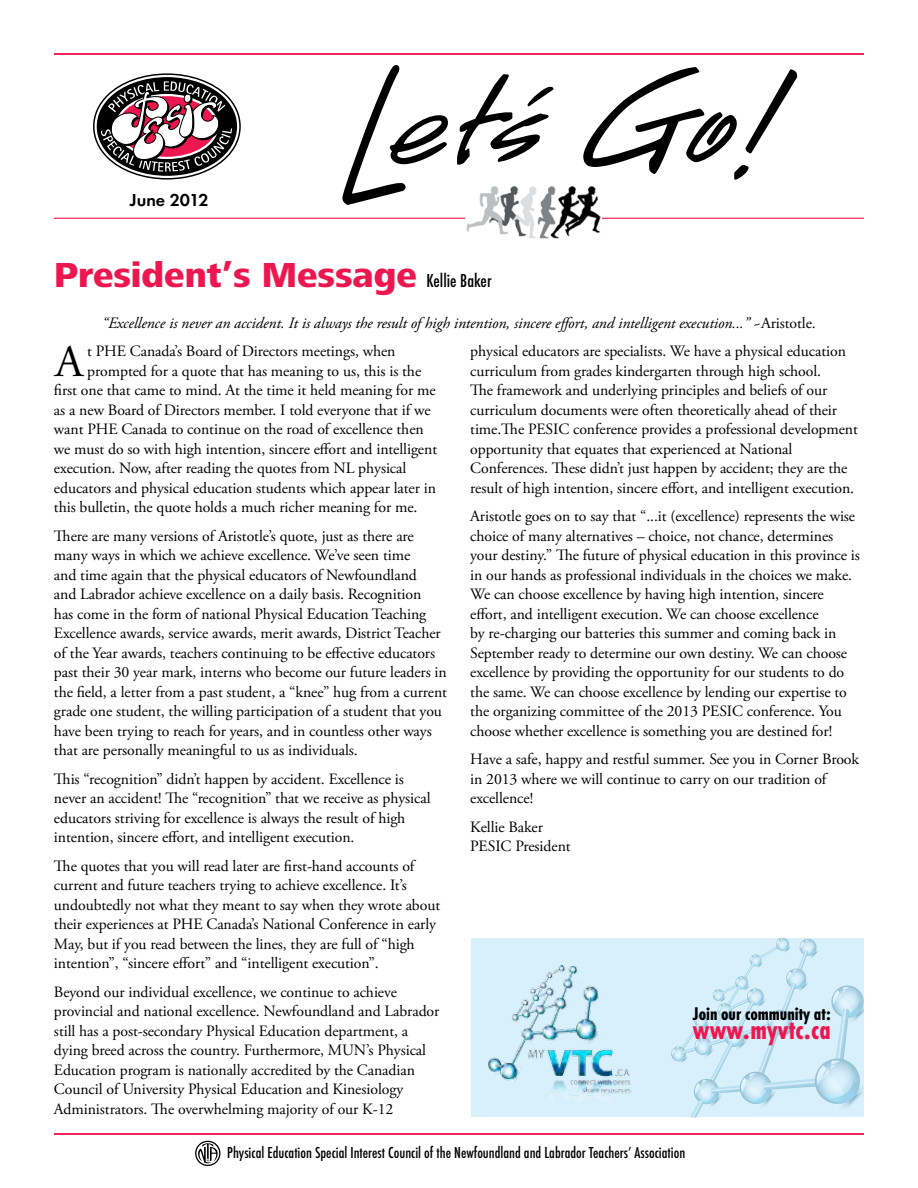
<style>
.page{position:relative;width:918px;height:1188px;background:#fff}
.page>*{position:absolute;margin:0;border:0;box-sizing:border-box;transform-origin:0 0}
.t1{font:45.15px "Adobe Garamond Pro";color:#000}
.t2{font:800 36px "Frutiger Next LT";color:#ed174f}
.t3{font:700 28.5px "Function Cond";letter-spacing:.01em;color:#ed174f}
.t4{font:700 19.05px "Function Cond";color:#000}
.t5{font:700 18px "Function";color:#000}
.t6{font:16.5px "Function Cond";color:#000}
.t7{font:15.75px/19.5px "Adobe Garamond Pro";letter-spacing:-.005em;color:#000}
.t8{font:italic 15.75px "Adobe Garamond Pro";letter-spacing:-.005em;color:#000}
.s1{font-family:"Function Cond";font-weight:400;font-size:19.5px;color:#000}
.s2{font-style:normal}
</style>
<div class="page">
<div style="left:471px;top:939px;width:392px;height:178px;background:#d7f0fc"></div>
<hr style="left:54px;top:53px;width:810px;height:2px;background:#ed174f">
<hr style="left:54px;top:1133px;width:810px;height:2px;background:#ed174f">
<svg style="left:195px;top:1141px;width:25px;height:25px"></svg>
<svg style="left:342px;top:65px;width:455px;height:140px"></svg>
<svg style="left:93px;top:73px;width:148px;height:107px"></svg>
<hr style="left:54px;top:218px;width:810px;height:1px;background:#ed174f">
<img style="left:466px;top:185px;width:135px;height:53px">
<img style="left:488px;top:965px;width:144px;height:131px">
<svg style="left:670px;top:938px;width:194px;height:180px"></svg>
<p class="t5" style="left:130px;top:189px;width:81px">June 2012</p>
<h2 class="t2" style="left:54px;top:255px;width:439px">President’s Message <span class="s1">Kellie Baker</span></h2>
<p class="t8" style="left:102px;top:313px;width:715px">“Excellence is never an accident. It is always the result of high intention, sincere effort, and intelligent execution...” <span class="s2">~Aristotle.</span></p>
<h1 class="t1" style="left:55px;top:334px;width:30px">A</h1>
<p class="t7" style="left:87px;top:342px;width:310px">t PHE Canada’s Board of Directors meetings, when</p>
<p class="t7" style="left:87px;top:362px;width:335px">prompted for a quote that has meaning to us, this is the</p>
<p class="t7" style="left:54px;top:381px;width:383px">first one that came to mind. At the time it held meaning for me</p>
<p class="t7" style="left:54px;top:401px;width:378px">as a new Board of Directors member. I told everyone that if we</p>
<p class="t7" style="left:54px;top:420px;width:371px">want PHE Canada to continue on the road of excellence then</p>
<p class="t7" style="left:54px;top:440px;width:385px">we must do so with high intention, sincere effort and intelligent</p>
<p class="t7" style="left:54px;top:459px;width:354px">execution. Now, after reading the quotes from NL physical</p>
<p class="t7" style="left:54px;top:479px;width:383px">educators and physical education students which appear later in</p>
<p class="t7" style="left:54px;top:498px;width:365px">this bulletin, the quote holds a much richer meaning for me.</p>
<p class="t7" style="left:54px;top:527px;width:395px">There are many versions of Aristotle’s quote, just as there are many ways in which we achieve excellence. We’ve seen time<br>and time again that the physical educators of Newfoundland<br>and Labrador achieve excellence on a daily basis. Recognition<br>has come in the form of national Physical Education Teaching Excellence awards, service awards, merit awards, District Teacher of the Year awards, teachers continuing to be effective educators past their 30 year mark, interns who become our future leaders in the field, a letter from a past student, a “knee” hug from a current grade one student, the willing participation of a student that you have been trying to reach for years, and in countless other ways that are personally meaningful to us as individuals.</p>
<p class="t7" style="left:54px;top:770px;width:378px">This “recognition” didn’t happen by accident. Excellence is never an accident! The “recognition” that we receive as physical educators striving for excellence is always the result of high intention, sincere effort, and intelligent execution.</p>
<p class="t7" style="left:54px;top:857px;width:388px">The quotes that you will read later are first-hand accounts of current and future teachers trying to achieve excellence. It’s undoubtedly not what they meant to say when they wrote about their experiences at PHE Canada’s National Conference in early May, but if you read between the lines, they are full of “high intention”, “sincere effort” and “intelligent execution”.</p>
<p class="t7" style="left:54px;top:983px;width:387px">Beyond our individual excellence, we continue to achieve provincial and national excellence. Newfoundland and Labrador still has a post-secondary Physical Education department, a dying breed across the country. Furthermore, MUN’s Physical Education program is nationally accredited by the Canadian Council of University Physical Education and Kinesiology Administrators. The overwhelming majority of our K-12</p>
<p class="t7" style="left:470px;top:342px;width:389px">physical educators are specialists. We have a physical education curriculum from grades kindergarten through high school.<br>The framework and underlying principles and beliefs of our curriculum documents were often theoretically ahead of their time.The PESIC conference provides a professional development opportunity that equates that experienced at National Conferences. These didn’t just happen by accident; they are the result of high intention, sincere effort, and intelligent execution.</p>
<p class="t7" style="left:470px;top:507px;width:391px">Aristotle goes on to say that “...it (excellence) represents the wise choice of many alternatives – choice, not chance, determines your destiny.” The future of physical education in this province is in our hands as professional individuals in the choices we make.<br>We can choose excellence by having high intention, sincere effort, and intelligent execution. We can choose excellence<br>by re-charging our batteries this summer and coming back in September ready to determine our own destiny. We can choose excellence by providing the opportunity for our students to do the same. We can choose excellence by lending our expertise to the organizing committee of the 2013 PESIC conference. You choose whether excellence is something you are destined for!</p>
<p class="t7" style="left:470px;top:750px;width:390px">Have a safe, happy and restful summer. See you in Corner Brook in 2013 where we will continue to carry on our tradition of excellence!</p>
<p class="t7" style="left:470px;top:818px;width:102px">Kellie Baker<br>PESIC President</p>
<p class="t4" style="left:693px;top:1002px;width:140px">Join our community at:</p>
<h3 class="t3" style="left:693px;top:1013px;width:140px">www.myvtc.ca</h3>
<p class="t6" style="left:227px;top:1144px;width:460px">Physical Education Special Interest Council of the Newfoundland and Labrador Teachers’ Association</p>
</div>
